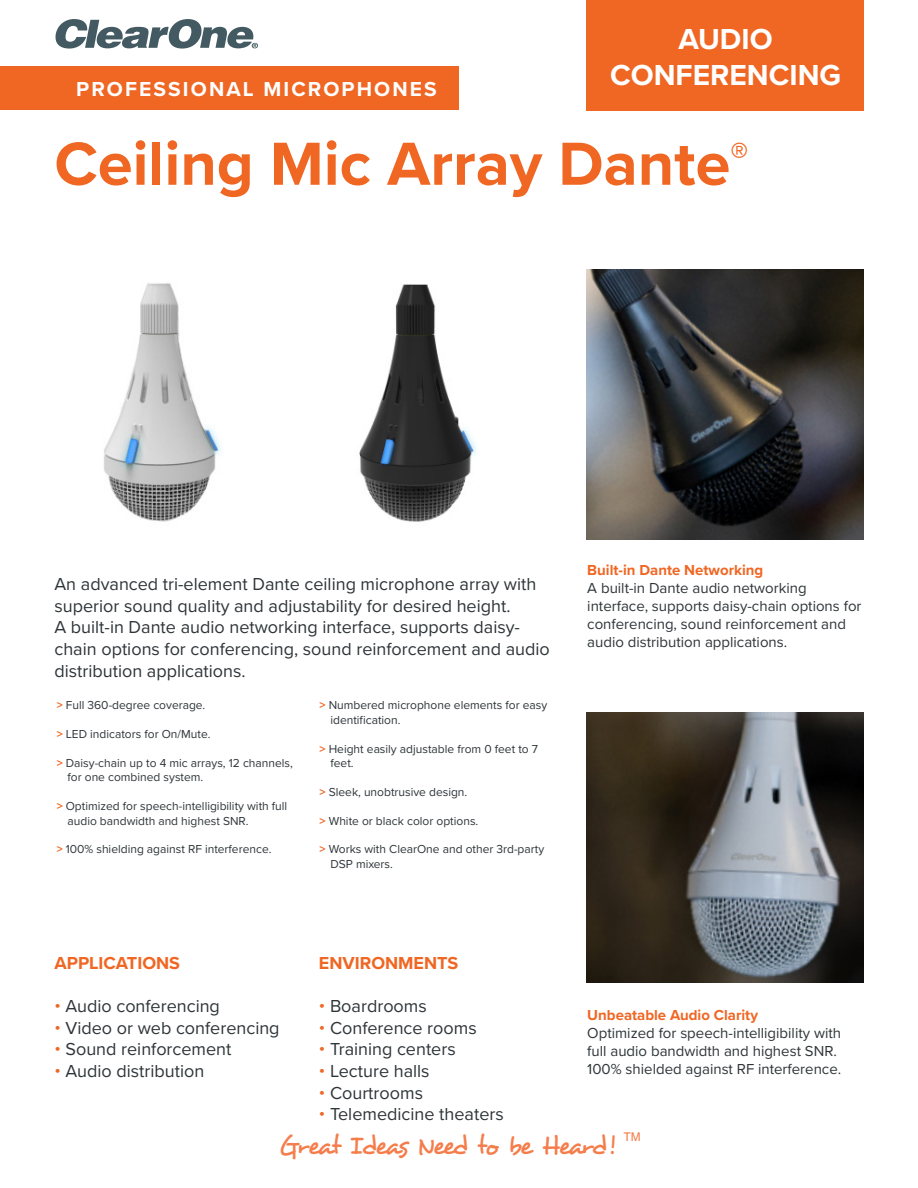
<style>
.page{position:relative;width:918px;height:1188px;background:#fff}
.page>*{position:absolute;margin:0;border:0;box-sizing:border-box;transform-origin:0 0}
.t1{font:700 63px "Proxima Nova";color:#f06623}
.t2{font:700 30px/36px "Proxima Nova";color:#fff;text-align:center}
.t3{font:27px "Desyrel";letter-spacing:-.075em;color:#f47d4b}
.t4{font:700 21px "Proxima Nova";letter-spacing:.1em;color:#fff}
.t5{font:18px/21.6px "Proxima Nova";color:#2e3538}
.t6{font:700 18px "Proxima Nova";color:#f06623}
.t7{font:15px/18px "Proxima Nova";color:#2e3538}
.t8{font:700 15px "Proxima Nova";color:#f06623}
.t9{font:12px/14.4px "Proxima Nova";color:#2e3538}
.t10{font:12px "Swiss 721 BT";color:#f47d4b}
.s1{font-weight:700;color:#f06623}
.s2{color:#f06623}
</style>
<div class="page">
<img style="left:587px;top:712px;width:277px;height:271px">
<img style="left:587px;top:269px;width:277px;height:271px">
<img style="left:104px;top:283px;width:373px;height:239px">
<div style="left:587px;top:0;width:277px;height:110px;background:#f06623"></div>
<div style="left:0;top:66px;width:459px;height:44px;background:#f06623"></div>
<svg style="left:56px;top:19px;width:202px;height:30px"></svg>
<p class="t4" style="left:76px;top:74px;width:362px">PROFESSIONAL MICROPHONES</p>
<h2 class="t2" style="left:610px;top:20px;width:233px">AUDIO<br>CONFERENCING</h2>
<h1 class="t1" style="left:54px;top:117px;width:695px">Ceiling Mic Array Dante<sup>®</sup></h1>
<p class="t5" style="left:54px;top:573px;width:497px">An advanced tri-element Dante ceiling microphone array with superior sound quality and adjustability for desired height.<br>A built-in Dante audio networking interface, supports daisy&shy;chain options for conferencing, sound reinforcement and audio distribution applications.</p>
<p class="t9" style="left:57px;top:698px;width:150px"><span class="s1">&gt;</span> Full 360-degree coverage.</p>
<p class="t9" style="left:57px;top:726px;width:155px"><span class="s1">&gt;</span> LED indicators for On/Mute.</p>
<p class="t9" style="left:68px;top:755px;width:227px;text-indent:-11px"><span class="s1">&gt;</span> Daisy-chain up to 4 mic arrays, 12 channels, for one combined system.</p>
<p class="t9" style="left:68px;top:798px;width:221px;text-indent:-11px"><span class="s1">&gt;</span> Optimized for speech-intelligibility with full audio bandwidth and highest SNR.</p>
<p class="t9" style="left:57px;top:842px;width:216px"><span class="s1">&gt;</span> 100% shielding against RF interference.</p>
<p class="t9" style="left:330px;top:698px;width:218px;text-indent:-11px"><span class="s1">&gt;</span> Numbered microphone elements for easy identification.</p>
<p class="t9" style="left:330px;top:741px;width:209px;text-indent:-11px"><span class="s1">&gt;</span> Height easily adjustable from 0 feet to 7 feet.</p>
<p class="t9" style="left:320px;top:784px;width:149px"><span class="s1">&gt;</span> Sleek, unobtrusive design.</p>
<p class="t9" style="left:320px;top:813px;width:160px"><span class="s1">&gt;</span> White or black color options.</p>
<p class="t9" style="left:330px;top:842px;width:215px;text-indent:-11px"><span class="s1">&gt;</span> Works with ClearOne and other 3rd-party<br>DSP mixers.</p>
<p class="t6" style="left:54px;top:950px;width:127px">APPLICATIONS</p>
<p class="t5" style="left:54px;top:995px;width:167px"><span class="s2">•</span> Audio conferencing</p>
<p class="t5" style="left:54px;top:1016px;width:227px"><span class="s2">•</span> Video or web conferencing</p>
<p class="t5" style="left:54px;top:1038px;width:179px"><span class="s2">•</span> Sound reinforcement</p>
<p class="t5" style="left:54px;top:1059px;width:151px"><span class="s2">•</span> Audio distribution</p>
<p class="t6" style="left:319px;top:950px;width:141px">ENVIRONMENTS</p>
<p class="t5" style="left:319px;top:995px;width:109px"><span class="s2">•</span> Boardrooms</p>
<p class="t5" style="left:319px;top:1016px;width:159px"><span class="s2">•</span> Conference rooms</p>
<p class="t5" style="left:319px;top:1038px;width:138px"><span class="s2">•</span> Training centers</p>
<p class="t5" style="left:319px;top:1059px;width:112px"><span class="s2">•</span> Lecture halls</p>
<p class="t5" style="left:319px;top:1081px;width:106px"><span class="s2">•</span> Courtrooms</p>
<p class="t5" style="left:319px;top:1103px;width:186px"><span class="s2">•</span> Telemedicine theaters</p>
<p class="t8" style="left:587px;top:559px;width:178px">Built-in Dante Networking</p>
<p class="t7" style="left:587px;top:578px;width:276px">A built-in Dante audio networking interface, supports daisy-chain options for conferencing, sound reinforcement and audio distribution applications.</p>
<p class="t8" style="left:587px;top:1004px;width:172px">Unbeatable Audio Clarity</p>
<p class="t7" style="left:587px;top:1023px;width:255px">Optimized for speech-intelligibility with full audio bandwidth and highest SNR.<br>100% shielded against RF interference.</p>
<h3 class="t3" style="left:278px;top:1128px;width:338px">Great Ideas Need to be Heard!</h3>
<p class="t10" style="left:624px;top:1129px;width:18px">TM</p>
</div>
